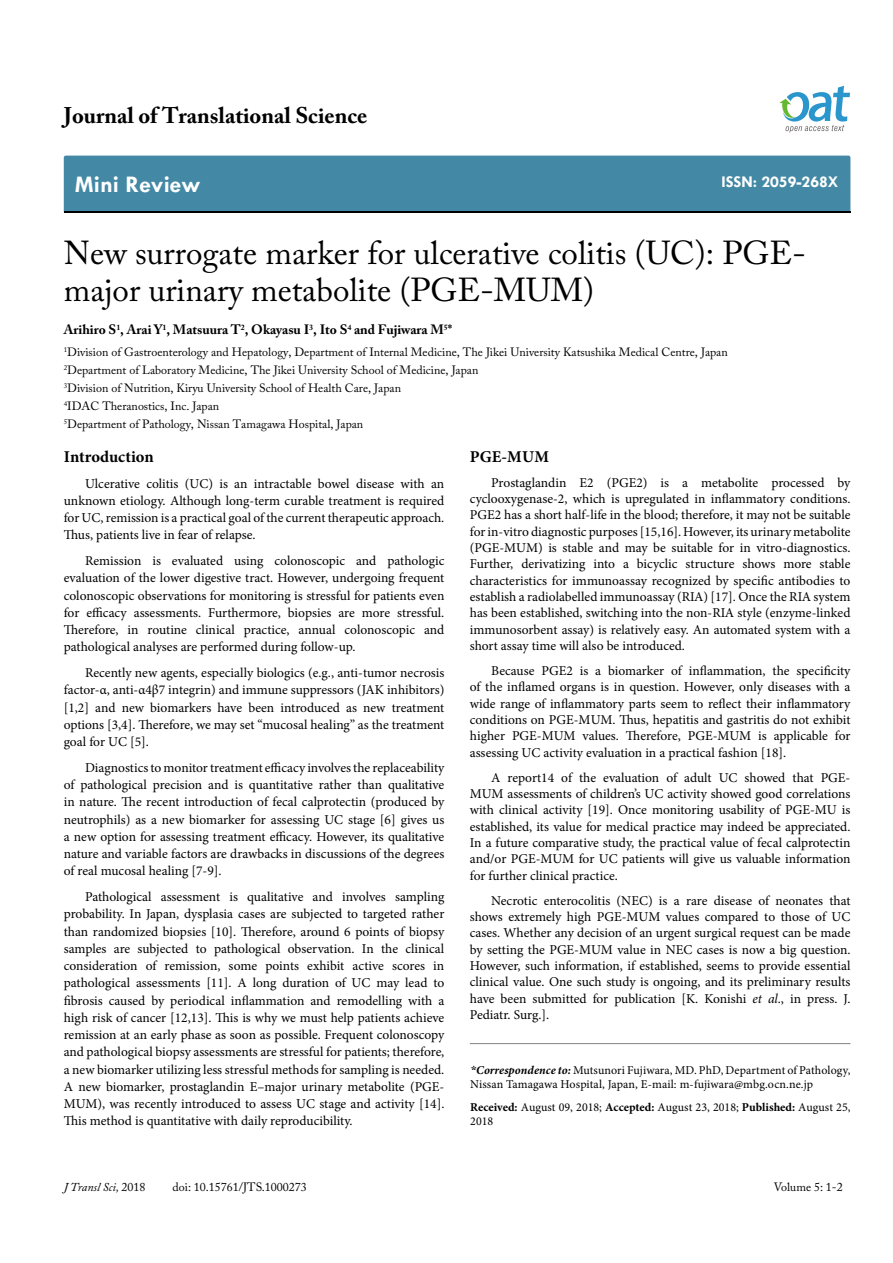
<style>
.page{position:relative;width:893px;height:1263px;background:#fff}
.page>*{position:absolute;margin:0;border:0;box-sizing:border-box;transform-origin:0 0}
.t1{font:33px/37.5px "Adobe Caslon Pro";color:#000}
.t2{font:700 24px "Tw Cen";color:#fff}
.t3{font:700 22.5px "Adobe Caslon Pro";color:#000}
.t4{font:700 16.5px "Minion Pro";color:#000}
.t5{font:700 16.5px "Tw Cen";color:#fff}
.t6{font:13.5px/17.2px "Minion Pro";color:#000;text-align:justify}
.t7{font:700 13.5px "Adobe Caslon Pro";color:#000}
.t8{font:12px/18px "Adobe Caslon Pro";color:#000}
.t9{font:12px/14.4px "Minion Pro";color:#000}
.t10{font:italic 12px "Adobe Caslon Pro";color:#000}
.s1{font-style:italic}
.s2{font-family:"Times New Roman";font-weight:700;font-style:italic}
.s3{font-weight:700;font-style:italic}
.s4{font-weight:700}
.s5{font-style:normal}
</style>
<div class="page">
<div style="left:64px;top:156px;width:786px;height:56px;background:#4389a5"></div>
<svg style="left:779px;top:86px;width:71px;height:47px"></svg>
<hr style="left:470px;top:1043px;width:380px;height:1px;background:#808285">
<h3 class="t3" style="left:64px;top:102px;width:305px">Journal of Translational Science</h3>
<h2 class="t2" style="left:75px;top:170px;width:127px">Mini Review</h2>
<p class="t5" style="left:721px;top:172px;width:119px">ISSN: 2059-268X</p>
<h1 class="t1" style="left:64px;top:233px;width:743px">New surrogate marker for ulcerative colitis (UC): PGE&shy;major urinary metabolite (PGE-MUM)</h1>
<p class="t7" style="left:64px;top:322px;width:390px">Arihiro S<sup>1</sup>, Arai Y<sup>1</sup>, Matsuura T<sup>2</sup>, Okayasu I<sup>3</sup>, Ito S<sup>4</sup> and Fujiwara M<sup>5</sup>*</p>
<p class="t8" style="left:64px;top:343px;width:665px"><sup>1</sup>Division of Gastroenterology and Hepatology, Department of Internal Medicine, The Jikei University Katsushika Medical Centre, Japan <sup>2</sup>Department of Laboratory Medicine, The Jikei University School of Medicine, Japan<br><sup>3</sup>Division of Nutrition, Kiryu University School of Health Care, Japan<br><sup>4</sup>IDAC Theranostics, Inc. Japan<br><sup>5</sup>Department of Pathology, Nissan Tamagawa Hospital, Japan</p>
<p class="t4" style="left:64px;top:445px;width:91px">Introduction</p>
<p class="t6" style="left:64px;top:475px;width:382px;text-indent:21px">Ulcerative colitis (UC) is an intractable bowel disease with an unknown etiology. Although long-term curable treatment is required for UC, remission is a practical goal of the current therapeutic approach.<br>Thus, patients live in fear of relapse.</p>
<p class="t6" style="left:64px;top:552px;width:382px;text-indent:21px">Remission is evaluated using colonoscopic and pathologic evaluation of the lower digestive tract. However, undergoing frequent colonoscopic observations for monitoring is stressful for patients even for efficacy assessments. Furthermore, biopsies are more stressful.<br>Therefore, in routine clinical practice, annual colonoscopic and pathological analyses are performed during follow-up.</p>
<p class="t6" style="left:64px;top:664px;width:382px;text-indent:21px">Recently new agents, especially biologics (e.g., anti-tumor necrosis factor-α, anti-α4β7 integrin) and immune suppressors (JAK inhibitors) [1,2] and new biomarkers have been introduced as new treatment options [3,4]. Therefore, we may set “mucosal healing” as the treatment goal for UC [5].</p>
<p class="t6" style="left:64px;top:759px;width:382px;text-indent:21px">Diagnostics to monitor treatment efficacy involves the replaceability of pathological precision and is quantitative rather than qualitative in nature. The recent introduction of fecal calprotectin (produced by neutrophils) as a new biomarker for assessing UC stage [6] gives us a new option for assessing treatment efficacy. However, its qualitative nature and variable factors are drawbacks in discussions of the degrees of real mucosal healing [7-9].</p>
<p class="t6" style="left:64px;top:888px;width:382px;text-indent:21px">Pathological assessment is qualitative and involves sampling probability. In Japan, dysplasia cases are subjected to targeted rather than randomized biopsies [10]. Therefore, around 6 points of biopsy samples are subjected to pathological observation. In the clinical consideration of remission, some points exhibit active scores in pathological assessments [11]. A long duration of UC may lead to fibrosis caused by periodical inflammation and remodelling with a high risk of cancer [12,13]. This is why we must help patients achieve remission at an early phase as soon as possible. Frequent colonoscopy and pathological biopsy assessments are stressful for patients; therefore, a new biomarker utilizing less stressful methods for sampling is needed.<br>A new biomarker, prostaglandin E–major urinary metabolite (PGE-MUM), was recently introduced to assess UC stage and activity [14].<br>This method is quantitative with daily reproducibility.</p>
<p class="t4" style="left:470px;top:445px;width:81px">PGE-MUM</p>
<p class="t6" style="left:470px;top:474px;width:382px;line-height:16.4px;text-indent:21px">Prostaglandin E2 (PGE2) is a metabolite processed by cyclooxygenase-2, which is upregulated in inflammatory conditions.<br>PGE2 has a short half-life in the blood; therefore, it may not be suitable for in-vitro diagnostic purposes [15,16]. However, its urinary metabolite (PGE-MUM) is stable and may be suitable for in vitro-diagnostics.<br>Further, derivatizing into a bicyclic structure shows more stable characteristics for immunoassay recognized by specific antibodies to establish a radiolabelled immunoassay (RIA) [17]. Once the RIA system has been established, switching into the non-RIA style (enzyme-linked immunosorbent assay) is relatively easy. An automated system with a short assay time will also be introduced.</p>
<p class="t6" style="left:470px;top:662px;width:382px;line-height:16.4px;text-indent:21px">Because PGE2 is a biomarker of inflammation, the specificity of the inflamed organs is in question. However, only diseases with a wide range of inflammatory parts seem to reflect their inflammatory conditions on PGE-MUM. Thus, hepatitis and gastritis do not exhibit higher PGE-MUM values. Therefore, PGE-MUM is applicable for assessing UC activity evaluation in a practical fashion [18].</p>
<p class="t6" style="left:470px;top:769px;width:382px;line-height:16.4px;text-indent:21px">A report14 of the evaluation of adult UC showed that PGE-MUM assessments of children’s UC activity showed good correlations with clinical activity [19]. Once monitoring usability of PGE-MU is established, its value for medical practice may indeed be appreciated.<br>In a future comparative study, the practical value of fecal calprotectin and/or PGE-MUM for UC patients will give us valuable information for further clinical practice.</p>
<p class="t6" style="left:470px;top:892px;width:382px;line-height:16.4px;text-indent:21px">Necrotic enterocolitis (NEC) is a rare disease of neonates that shows extremely high PGE-MUM values compared to those of UC cases. Whether any decision of an urgent surgical request can be made by setting the PGE-MUM value in NEC cases is now a big question.<br>However, such information, if established, seems to provide essential clinical value. One such study is ongoing, and its preliminary results have been submitted for publication [K. Konishi <span class="s1">et al</span>., in press. J.<br>Pediatr. Surg.].</p>
<p class="t9" style="left:470px;top:1063px;width:382px"><span class="s2">*</span><span class="s3">Correspondence to:</span> Mutsunori Fujiwara, MD. PhD, Department of Pathology,<br>Nissan Tamagawa Hospital, Japan, E-mail: m-fujiwara@mbg.ocn.ne.jp</p>
<p class="t9" style="left:470px;top:1100px;width:382px"><span class="s4">Received:</span> August 09, 2018; <span class="s4">Accepted:</span> August 23, 2018; <span class="s4">Published:</span> August 25,<br>2018</p>
<p class="t10" style="left:64px;top:1180px;width:83px">J Transl Sci, <span class="s5">2018</span></p>
<p class="t8" style="left:173px;top:1178px;width:136px">doi: 10.15761/JTS.1000273</p>
<p class="t8" style="left:774px;top:1178px;width:71px">Volume 5: 1-2</p>
</div>
